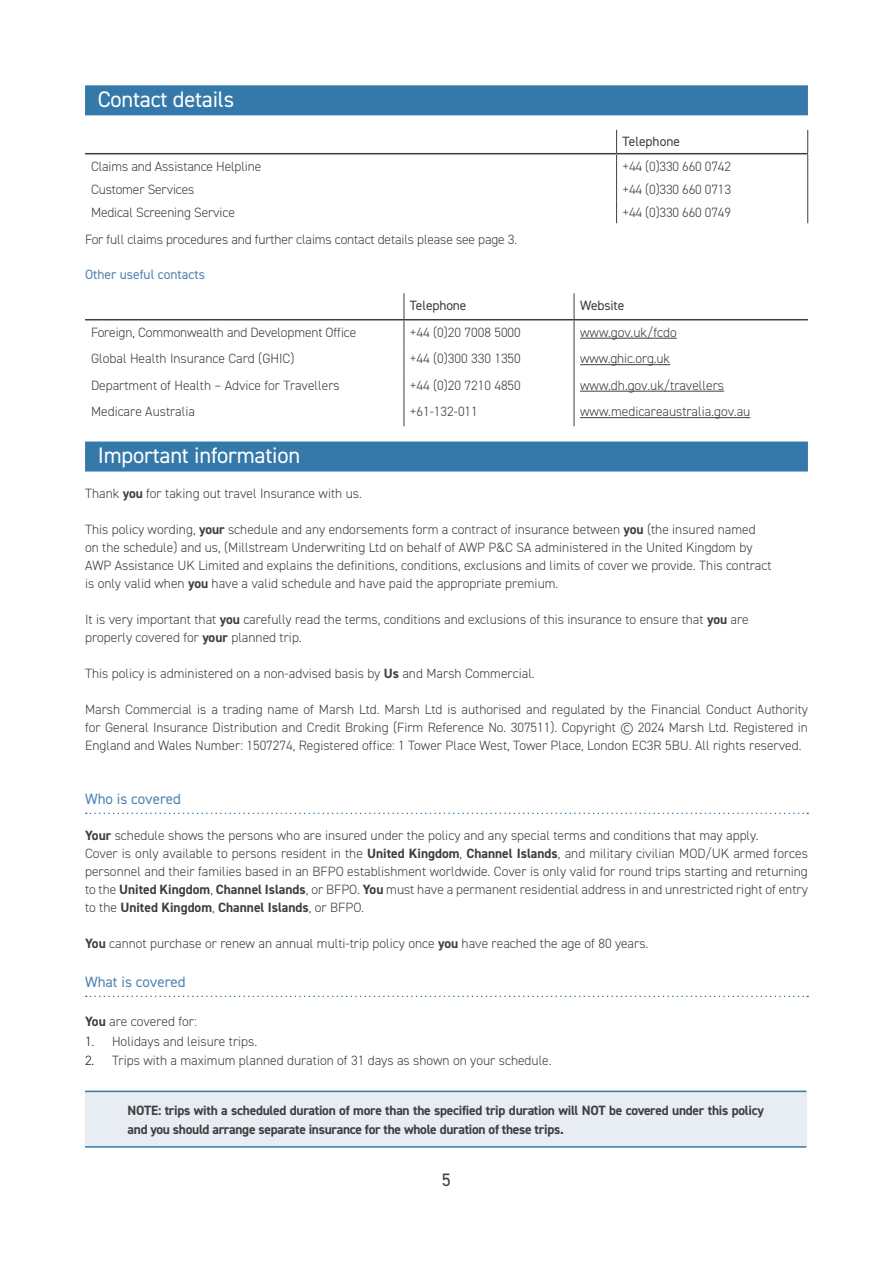
<style>
.page{position:relative;width:893px;height:1263px;background:#fff}
.page>*{position:absolute;margin:0;border:0;box-sizing:border-box;transform-origin:0 0}
.Header_Para{font:22.5px "DIN2014";letter-spacing:-.01em;color:#fff}
.t1{font:18px "DIN2014";color:#3e3e3f}
.Sub_header{font:15px "DIN2014";color:#5182af}
.Body_text{font:300 13.5px/18px "DIN2014";color:#3e3e3f;text-align:justify}
.Notes{font:700 13.5px/19.5px "DIN2014";letter-spacing:-.02em;color:#3e3e3f}
.t2{font:13.5px "DIN2014";letter-spacing:-.01em;color:#3e3e3f}
.Body_text-2{font:13.5px "DIN2014";color:#5182af}
.s1{font-weight:700}
.s2{color:#231f20}
</style>
<div class="page">
<div style="left:85px;top:85px;width:723px;height:30px;background:#3479a9"></div>
<div style="left:85px;top:441px;width:723px;height:30px;background:#3479a9"></div>
<svg style="left:86px;top:812px;width:722px;height:2px"></svg>
<svg style="left:86px;top:995px;width:722px;height:2px"></svg>
<hr style="left:85px;top:153px;width:532px;height:1px;background:#3e3e3f">
<hr style="left:617px;top:153px;width:191px;height:1px;background:#3e3e3f">
<svg style="left:616px;top:130px;width:1px;height:93px"></svg>
<svg style="left:807px;top:130px;width:1px;height:93px"></svg>
<svg style="left:404px;top:293px;width:1px;height:133px"></svg>
<svg style="left:574px;top:293px;width:1px;height:133px"></svg>
<hr style="left:85px;top:319px;width:319px;height:1px;background:#3e3e3f">
<hr style="left:404px;top:319px;width:170px;height:1px;background:#3e3e3f">
<hr style="left:574px;top:319px;width:234px;height:1px;background:#3e3e3f">
<hr style="left:580px;top:338px;width:97px;height:1px;background:#3e3e3f">
<hr style="left:580px;top:364px;width:90px;height:1px;background:#3e3e3f">
<hr style="left:580px;top:391px;width:144px;height:1px;background:#3e3e3f">
<hr style="left:580px;top:417px;width:170px;height:1px;background:#3e3e3f">
<div style="left:85px;top:1091px;width:721px;height:56px;background:#e8ecf3"></div>
<hr style="left:85px;top:1090px;width:721px;height:2px;background:#3479a9">
<hr style="left:85px;top:1146px;width:721px;height:2px;background:#3479a9">
<p class="Header_Para" style="left:98px;top:85px;width:138px">Contact details</p>
<p class="t2" style="left:623px;top:133px;width:59px">Telephone</p>
<p class="Body_text" style="left:91px;top:157px;width:172px">Claims and Assistance Helpline</p>
<p class="Body_text" style="left:623px;top:157px;width:110px">+44 (0)330 660 0742</p>
<p class="Body_text" style="left:91px;top:180px;width:105px">Customer Services</p>
<p class="Body_text" style="left:623px;top:180px;width:110px">+44 (0)330 660 0713</p>
<p class="Body_text" style="left:91px;top:203px;width:145px">Medical Screening Service</p>
<p class="Body_text" style="left:623px;top:203px;width:110px">+44 (0)330 660 0749</p>
<p class="Body_text" style="left:85px;top:230px;width:434px">For full claims procedures and further claims contact details please see page 3.</p>
<p class="Body_text-2" style="left:85px;top:266px;width:121px">Other useful contacts</p>
<p class="t2" style="left:410px;top:297px;width:58px">Telephone</p>
<p class="t2" style="left:580px;top:297px;width:46px">Website</p>
<p class="Body_text" style="left:91px;top:323px;width:267px">Foreign, Commonwealth and Development Office</p>
<p class="Body_text" style="left:410px;top:323px;width:112px">+44 (0)20 7008 5000</p>
<p class="Body_text" style="left:580px;top:323px;width:98px">www.gov.uk/fcdo</p>
<p class="Body_text" style="left:91px;top:350px;width:205px">Global Health Insurance Card (GHIC)</p>
<p class="Body_text" style="left:410px;top:350px;width:112px">+44 (0)300 330 1350</p>
<p class="Body_text" style="left:580px;top:350px;width:92px">www.ghic.org.uk</p>
<p class="Body_text" style="left:91px;top:376px;width:250px">Department of Health – Advice for Travellers</p>
<p class="Body_text" style="left:410px;top:376px;width:112px">+44 (0)20 7210 4850</p>
<p class="Body_text" style="left:580px;top:376px;width:146px">www.dh.gov.uk/travellers</p>
<p class="Body_text" style="left:91px;top:403px;width:105px">Medicare Australia</p>
<p class="Body_text" style="left:410px;top:403px;width:69px">+61-132-011</p>
<p class="Body_text" style="left:580px;top:403px;width:172px">www.medicareaustralia.gov.au</p>
<p class="Header_Para" style="left:98px;top:441px;width:204px">Important information</p>
<p class="Body_text" style="left:85px;top:484px;width:278px">Thank <span class="s1">you</span> for taking out travel Insurance with us.</p>
<p class="Body_text" style="left:85px;top:520px;width:672px">This policy wording, <span class="s1">your</span> schedule and any endorsements form a contract of insurance between <span class="s1">you</span> (the insured named</p>
<p class="Body_text" style="left:85px;top:538px;width:669px">on the schedule) and us, (Millstream Underwriting Ltd on behalf of AWP P&amp;C SA administered in the United Kingdom by</p>
<p class="Body_text" style="left:85px;top:556px;width:688px">AWP Assistance UK Limited and explains the definitions, conditions, exclusions and limits of cover we provide. This contract</p>
<p class="Body_text" style="left:85px;top:574px;width:475px">is only valid when <span class="s1">you</span> have a valid schedule and have paid the appropriate premium.</p>
<p class="Body_text" style="left:85px;top:610px;width:665px">It is very important that <span class="s1">you</span> carefully read the terms, conditions and exclusions of this insurance to ensure that <span class="s1">you</span> are</p>
<p class="Body_text" style="left:85px;top:628px;width:218px">properly covered for <span class="s1">your</span> planned trip.</p>
<p class="Body_text" style="left:85px;top:664px;width:451px">This policy is administered on a non-advised basis by <span class="s1">Us</span> and Marsh Commercial.</p>
<p class="Body_text" style="left:85px;top:700px;width:724px">Marsh Commercial is a trading name of Marsh Ltd. Marsh Ltd is authorised and regulated by the Financial Conduct Authority for General Insurance Distribution and Credit Broking (Firm Reference No. 307511). Copyright © 2024 Marsh Ltd. Registered in England and Wales Number: 1507274, Registered office: 1 Tower Place West, Tower Place, London EC3R 5BU. All rights reserved.</p>
<p class="Sub_header" style="left:85px;top:789px;width:98px">Who is covered</p>
<p class="Body_text" style="left:85px;top:826px;width:675px"><span class="s1">Your</span> schedule shows the persons who are insured under the policy and any special terms and conditions that may apply.</p>
<p class="Body_text" style="left:85px;top:844px;width:724px">Cover is only available to persons resident in the <span class="s1">United Kingdom</span>, <span class="s1">Channel Islands</span>, and military civilian MOD/UK armed forces personnel and their families based in an BFPO establishment worldwide. Cover is only valid for round trips starting and returning to the <span class="s1">United Kingdom</span>, <span class="s1">Channel Islands</span>, or BFPO. <span class="s1">You</span> must have a permanent residential address in and unrestricted right of entry to the <span class="s1">United Kingdom</span>, <span class="s1">Channel Islands</span>, or BFPO.</p>
<p class="Body_text" style="left:85px;top:934px;width:565px"><span class="s1">You</span> cannot purchase or renew an annual multi-trip policy once <span class="s1">you</span> have reached the age of 80 years.</p>
<p class="Sub_header" style="left:85px;top:972px;width:102px">What is covered</p>
<p class="Body_text" style="left:85px;top:1012px;width:113px"><span class="s1">You</span> are covered for:</p>
<p class="Body_text" style="left:85px;top:1032px;width:174px"><span class="s2">1.</span> Holidays and leisure trips.</p>
<p class="Body_text" style="left:85px;top:1051px;width:468px"><span class="s2">2.</span> Trips with a maximum planned duration of 31 days as shown on your schedule.</p>
<p class="Notes" style="left:128px;top:1100px;width:638px">NOTE: trips with a scheduled duration of more than the specified trip duration will NOT be covered under this policy and you should arrange separate insurance for the whole duration of these trips.</p>
<h2 class="t1" style="left:442px;top:1168px;width:10px">5</h2>
</div>
